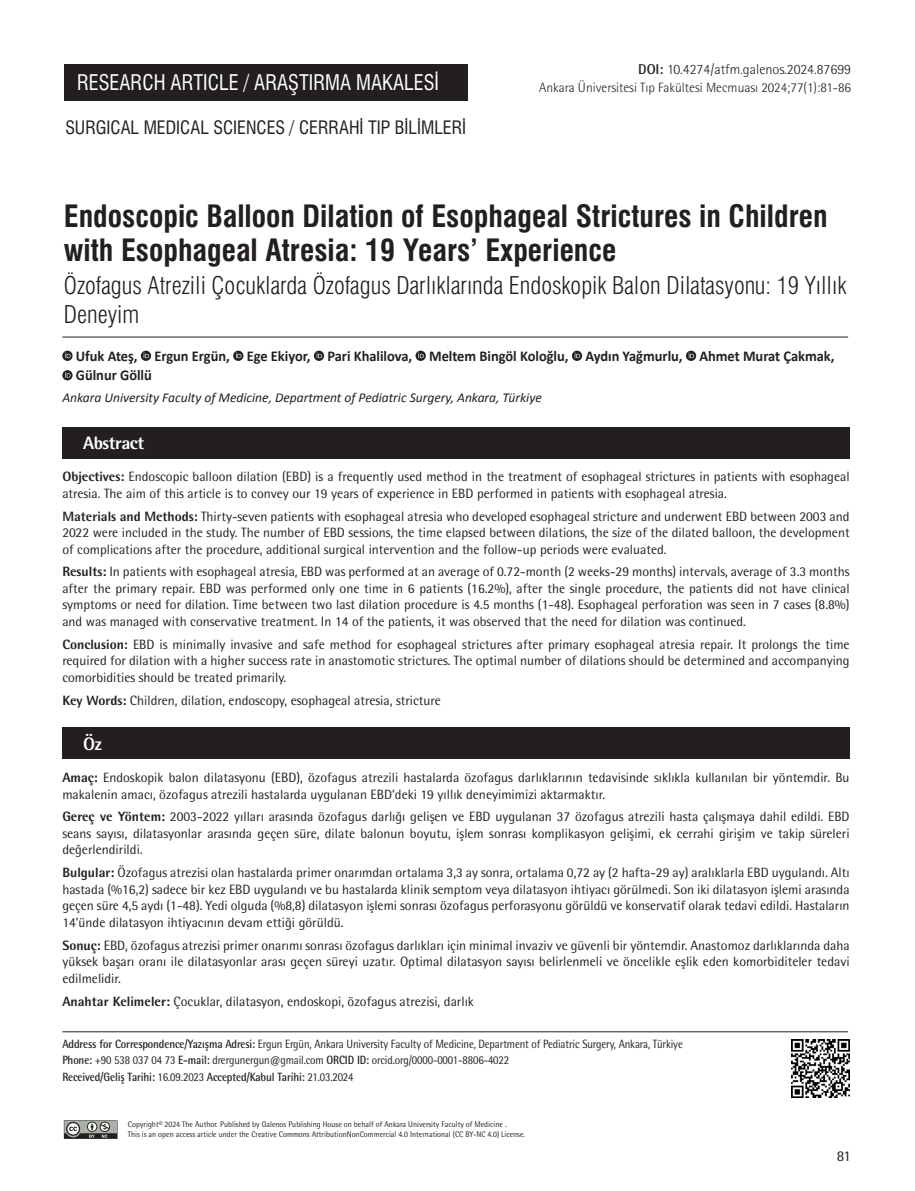
<style>
.page{position:relative;width:915px;height:1191px;background:#fff}
.page>*{position:absolute;margin:0;border:0;box-sizing:border-box;transform-origin:0 0}
._1__BASLIK{font:30px/34.5px "Swiss Condensed Bold Tr";color:#231f20}
._2__BASLIK{font:24px/28.5px "Swiss Condensed Light Tr";color:#231f20}
.t1{font:21px "Swiss Condensed Tr";color:#fff;scale:.96 1}
.ALT_TÜR{font:18px "Swiss Condensed Tr";color:#231f20}
.t2{font:800 18px "Rotis Semi Sans Std";letter-spacing:-.025em;color:#fff}
.YAZARLAR{font:700 15px/19.5px "Calibri";color:#231f20;scale:.96 1}
.t3{font:15px "Rotis Semi Sans Std";color:#231f20}
.DOİ{font:300 14.25px "Rotis Semi Sans Std";color:#231f20}
.OZET{font:13.5px/16.5px "Rotis Semi Sans Std";color:#231f20;text-align:justify}
.KURUMLAR{font:italic 13.5px "Calibri";color:#231f20}
.SAYFA_ARA{font:300 13.5px "Rotis Semi Sans Std";color:#231f20}
.t4{font:12px "Rotis Semi Sans Std";letter-spacing:-.01em;color:#231f20;scale:.9 1}
.t5{font:700 12px "Rotis Semi Sans Std";letter-spacing:-.01em;color:#231f20;scale:.9 1}
.t6{font:8.25px/9.9px "Rotis Semi Sans Std";color:#231f20;scale:.95 1}
.s1{font-weight:700}
.s2{font-weight:800}
.s3{font-weight:400}
</style>
<div class="page">
<div style="left:64px;top:64px;width:403px;height:37px;background:#231f20"></div>
<svg style="left:64px;top:1120px;width:53px;height:18px"></svg>
<svg style="left:62px;top:351px;width:11px;height:10px"></svg>
<svg style="left:65px;top:352px;width:6px;height:6px"></svg>
<svg style="left:141px;top:351px;width:10px;height:10px"></svg>
<svg style="left:143px;top:352px;width:6px;height:6px"></svg>
<svg style="left:233px;top:351px;width:10px;height:10px"></svg>
<svg style="left:236px;top:352px;width:5px;height:6px"></svg>
<svg style="left:314px;top:351px;width:10px;height:10px"></svg>
<svg style="left:316px;top:352px;width:6px;height:6px"></svg>
<svg style="left:415px;top:351px;width:10px;height:10px"></svg>
<svg style="left:418px;top:352px;width:5px;height:6px"></svg>
<svg style="left:571px;top:351px;width:11px;height:10px"></svg>
<svg style="left:574px;top:352px;width:6px;height:6px"></svg>
<svg style="left:685px;top:351px;width:11px;height:10px"></svg>
<svg style="left:688px;top:352px;width:6px;height:6px"></svg>
<div style="left:62px;top:370px;width:11px;height:10px;background:#231f20;border-radius:50%"></div>
<svg style="left:65px;top:372px;width:6px;height:6px"></svg>
<hr style="left:62px;top:337px;width:785px;height:1px;background:#231f20">
<div style="left:62px;top:427px;width:787px;height:31px;background:#231f20"></div>
<div style="left:62px;top:728px;width:787px;height:31px;background:#231f20"></div>
<hr style="left:62px;top:1031px;width:785px;height:1px;background:#231f20">
<img style="left:791px;top:1039px;width:58px;height:58px">
<h3 class="t1" style="left:77px;top:70px;width:378px">RESEARCH ARTICLE / ARAŞTIRMA MAKALESİ</h3>
<p class="ALT_TÜR" style="left:65px;top:117px;width:402px">SURGICAL MEDICAL SCIENCES / CERRAHİ TIP BİLİMLERİ</p>
<p class="DOİ" style="left:638px;top:61px;width:214px"><span class="s1">DOI:</span> 10.4274/atfm.galenos.2024.87699</p>
<p class="SAYFA_ARA" style="left:539px;top:79px;width:313px">Ankara Üniversitesi Tıp Fakültesi Mecmuası 2024;77(1):81-86</p>
<p class="_1__BASLIK" style="left:64px;top:199px;width:765px">Endoscopic Balloon Dilation of Esophageal Strictures in Children with Esophageal Atresia: 19 Years’ Experience</p>
<p class="_2__BASLIK" style="left:64px;top:271px;width:783px">Özofagus Atrezili Çocuklarda Özofagus Darlıklarında Endoskopik Balon Dilatasyonu: 19 Yıllık<br>Deneyim</p>
<p class="YAZARLAR" style="left:76px;top:345px;width:791px">Ufuk Ateş, Ergun Ergün, Ege Ekiyor, Pari Khalilova, Meltem Bingöl Koloğlu, Aydın Yağmurlu, Ahmet Murat Çakmak,<br>Gülnur Göllü</p>
<p class="KURUMLAR" style="left:62px;top:389px;width:481px">Ankara University Faculty of Medicine, Department of Pediatric Surgery, Ankara, Türkiye</p>
<p class="t2" style="left:83px;top:431px;width:62px">Abstract</p>
<p class="OZET" style="left:62px;top:468px;width:788px"><span class="s2">Objectives:</span> Endoscopic balloon dilation (EBD) is a frequently used method in the treatment of esophageal strictures in patients with esophageal atresia. The aim of this article is to convey our 19 years of experience in EBD performed in patients with esophageal atresia.</p>
<p class="OZET" style="left:62px;top:507px;width:788px"><span class="s2">Materials and Methods:</span> Thirty-seven patients with esophageal atresia who developed esophageal stricture and underwent EBD between 2003 and 2022 were included in the study. The number of EBD sessions, the time elapsed between dilations, the size of the dilated balloon, the development of complications after the procedure, additional surgical intervention and the follow-up periods were evaluated.</p>
<p class="OZET" style="left:62px;top:563px;width:788px"><span class="s2">Results:</span> In patients with esophageal atresia, EBD was performed at an average of 0.72-month (2 weeks-29 months) intervals, average of 3.3 months after the primary repair. EBD was performed only one time in 6 patients (16.2%), after the single procedure, the patients did not have clinical symptoms or need for dilation. Time between two last dilation procedure is 4.5 months (1-48). Esophageal perforation was seen in 7 cases (8.8%) and was managed with conservative treatment. In 14 of the patients, it was observed that the need for dilation was continued.</p>
<p class="OZET" style="left:62px;top:636px;width:788px"><span class="s2">Conclusion:</span> EBD is minimally invasive and safe method for esophageal strictures after primary esophageal atresia repair. It prolongs the time required for dilation with a higher success rate in anastomotic strictures. The optimal number of dilations should be determined and accompanying comorbidities should be treated primarily.</p>
<p class="OZET" style="left:62px;top:692px;width:380px"><span class="s2">Key Words:</span> Children, dilation, endoscopy, esophageal atresia, stricture</p>
<p class="t2" style="left:83px;top:732px;width:20px">Öz</p>
<p class="OZET" style="left:62px;top:769px;width:788px"><span class="s2">Amaç:</span> Endoskopik balon dilatasyonu (EBD), özofagus atrezili hastalarda özofagus darlıklarının tedavisinde sıklıkla kullanılan bir yöntemdir. Bu makalenin amacı, özofagus atrezili hastalarda uygulanan EBD’deki 19 yıllık deneyimimizi aktarmaktır.</p>
<p class="OZET" style="left:62px;top:808px;width:788px"><span class="s2">Gereç ve Yöntem:</span> 2003-2022 yılları arasında özofagus darlığı gelişen ve EBD uygulanan 37 özofagus atrezili hasta çalışmaya dahil edildi. EBD seans sayısı, dilatasyonlar arasında geçen süre, dilate balonun boyutu, işlem sonrası komplikasyon gelişimi, ek cerrahi girişim ve takip süreleri değerlendirildi.</p>
<p class="OZET" style="left:62px;top:864px;width:788px"><span class="s2">Bulgular:</span> Özofagus atrezisi olan hastalarda primer onarımdan ortalama 3,3 ay sonra, ortalama 0,72 ay (2 hafta-29 ay) aralıklarla EBD uygulandı. Altı hastada (%16,2) sadece bir kez EBD uygulandı ve bu hastalarda klinik semptom veya dilatasyon ihtiyacı görülmedi. Son iki dilatasyon işlemi arasında geçen süre 4,5 aydı (1-48). Yedi olguda (%8,8) dilatasyon işlemi sonrası özofagus perforasyonu görüldü ve konservatif olarak tedavi edildi. Hastaların 14’ünde dilatasyon ihtiyacının devam ettiği görüldü.</p>
<p class="OZET" style="left:62px;top:936px;width:788px"><span class="s2">Sonuç:</span> EBD, özofagus atrezisi primer onarımı sonrası özofagus darlıkları için minimal invaziv ve güvenli bir yöntemdir. Anastomoz darlıklarında daha yüksek başarı oranı ile dilatasyonlar arası geçen süreyi uzatır. Optimal dilatasyon sayısı belirlenmeli ve öncelikle eşlik eden komorbiditeler tedavi edilmelidir.</p>
<p class="OZET" style="left:62px;top:992px;width:413px"><span class="s2">Anahtar Kelimeler:</span> Çocuklar, dilatasyon, endoskopi, özofagus atrezisi, darlık</p>
<p class="t4" style="left:62px;top:1036px;width:690px"><span class="s1">Address for Correspondence/Yazışma Adresi:</span> Ergun Ergün, Ankara University Faculty of Medicine, Department of Pediatric Surgery, Ankara, Türkiye</p>
<p class="t4" style="left:62px;top:1053px;width:498px"><span class="s1">Phone:</span> +90 538 037 04 73 <span class="s1">E-mail:</span> drergunergun@gmail.com <span class="s1">ORCID ID:</span> orcid.org/0000-0001-8806-4022</p>
<p class="t5" style="left:62px;top:1069px;width:325px">Received/Geliş Tarihi: <span class="s3">16.09.2023</span> Accepted/Kabul Tarihi: <span class="s3">21.03.2024</span></p>
<p class="t6" style="left:128px;top:1119px;width:419px">Copyright© 2024 The Author. Published by Galenos Publishing House on behalf of Ankara University Faculty of Medicine .<br>This is an open access article under the Creative Commons AttributionNonCommercial 4.0 International (CC BY-NC 4.0) License.</p>
<p class="t3" style="left:836px;top:1147px;width:16px">81</p>
</div>
